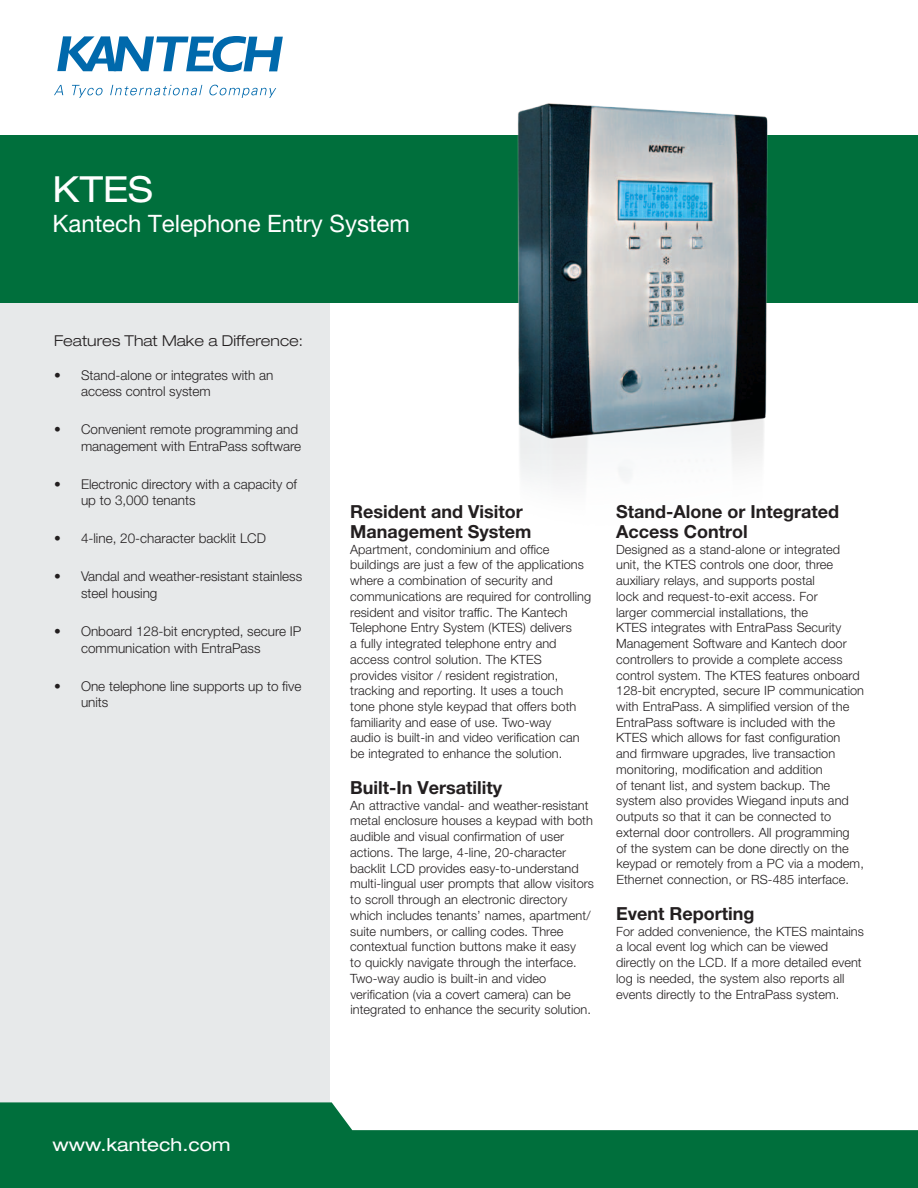
<style>
.page{position:relative;width:918px;height:1188px;background:#fff}
.page>*{position:absolute;margin:0;border:0;box-sizing:border-box;transform-origin:0 0}
.t1{font:expanded 36px "Helvetica Neue LT Pro";color:#fff}
.t2{font:24px "Helvetica Neue LT Pro";color:#fff}
.t3{font:700 18px/19.5px "Helvetica Neue LT Pro";color:#231f20}
.t4{font:expanded 18px "Helvetica Neue LT Pro";color:#fff}
.t5{font:300 expanded 15px "Helvetica Neue LT Pro";color:#231f20}
.t6{font:300 13.5px/16.5px "Helvetica Neue LT Pro";color:#231f20}
.t7{font:300 12.75px/15.8px "Helvetica Neue LT Pro";letter-spacing:.005em;color:#231f20}
</style>
<div class="page">
<div style="left:0;top:163px;width:329px;height:1025px;background:#e7e9ea"></div>
<div style="left:0;top:135px;width:918px;height:168px;background:#006f3c"></div>
<svg style="left:0;top:1102px;width:918px;height:86px;fill:#006f3c"></svg>
<svg style="left:57px;top:36px;width:226px;height:36px"></svg>
<svg style="left:54px;top:85px;width:9px;height:10px"></svg>
<svg style="left:72px;top:85px;width:31px;height:13px"></svg>
<svg style="left:110px;top:85px;width:92px;height:10px"></svg>
<svg style="left:209px;top:85px;width:67px;height:13px"></svg>
<img style="left:517px;top:103px;width:251px;height:381px">
<h1 class="t1" style="left:52px;top:168px;width:102px">KTES</h1>
<h2 class="t2" style="left:52px;top:209px;width:359px">Kantech Telephone Entry System</h2>
<p class="t5" style="left:54px;top:331px;width:251px">Features That Make a Difference:</p>
<p class="t6" style="left:81px;top:366px;width:194px;text-indent:-27px">• Stand-alone or integrates with an access control system</p>
<p class="t6" style="left:54px;top:421px;width:249px;text-align:right">• Convenient remote programming and management with EntraPass software</p>
<p class="t6" style="left:81px;top:475px;width:218px;text-indent:-27px">• Electronic directory with a capacity of up to 3,000 tenants</p>
<p class="t6" style="left:54px;top:530px;width:214px">• 4-line, 20-character backlit LCD</p>
<p class="t6" style="left:81px;top:568px;width:223px;text-indent:-27px">• Vandal and weather-resistant stainless steel housing</p>
<p class="t6" style="left:81px;top:623px;width:222px;text-indent:-27px">• Onboard 128-bit encrypted, secure IP communication with EntraPass</p>
<p class="t6" style="left:81px;top:677px;width:222px;text-indent:-27px">• One telephone line supports up to five units</p>
<h3 class="t3" style="left:350px;top:502px;width:183px">Resident and Visitor<br>Management System</h3>
<p class="t7" style="left:350px;top:541px;width:243px">Apartment, condominium and office buildings are just a few of the applications where a combination of security and communications are required for controlling resident and visitor traffic. The Kantech Telephone Entry System (KTES) delivers<br>a fully integrated telephone entry and access control solution. The KTES provides visitor / resident registration, tracking and reporting. It uses a touch<br>tone phone style keypad that offers both familiarity and ease of use. Two-way<br>audio is built-in and video verification can be integrated to enhance the solution.</p>
<h3 class="t3" style="left:350px;top:777px;width:153px">Built-In Versatility</h3>
<p class="t7" style="left:350px;top:797px;width:245px">An attractive vandal- and weather-resistant metal enclosure houses a keypad with both audible and visual confirmation of user actions. The large, 4-line, 20-character backlit LCD provides easy-to-understand multi-lingual user prompts that allow visitors to scroll through an electronic directory which includes tenants’ names, apartment/ suite numbers, or calling codes. Three contextual function buttons make it easy<br>to quickly navigate through the interface.<br>Two-way audio is built-in and video verification (via a covert camera) can be integrated to enhance the security solution.</p>
<h3 class="t3" style="left:616px;top:502px;width:224px">Stand-Alone or Integrated<br>Access Control</h3>
<p class="t7" style="left:616px;top:541px;width:250px">Designed as a stand-alone or integrated unit, the KTES controls one door, three auxiliary relays, and supports postal<br>lock and request-to-exit access. For<br>larger commercial installations, the<br>KTES integrates with EntraPass Security Management Software and Kantech door controllers to provide a complete access control system. The KTES features onboard 128-bit encrypted, secure IP communication with EntraPass. A simplified version of the EntraPass software is included with the KTES which allows for fast configuration and firmware upgrades, live transaction monitoring, modification and addition<br>of tenant list, and system backup. The system also provides Wiegand inputs and outputs so that it can be connected to external door controllers. All programming<br>of the system can be done directly on the keypad or remotely from a PC via a modem, Ethernet connection, or RS-485 interface.</p>
<h3 class="t3" style="left:616px;top:903px;width:140px">Event Reporting</h3>
<p class="t7" style="left:616px;top:923px;width:249px">For added convenience, the KTES maintains a local event log which can be viewed directly on the LCD. If a more detailed event log is needed, the system also reports all events directly to the EntraPass system.</p>
<h3 class="t4" style="left:53px;top:1134px;width:179px">www.kantech.com</h3>
</div>
